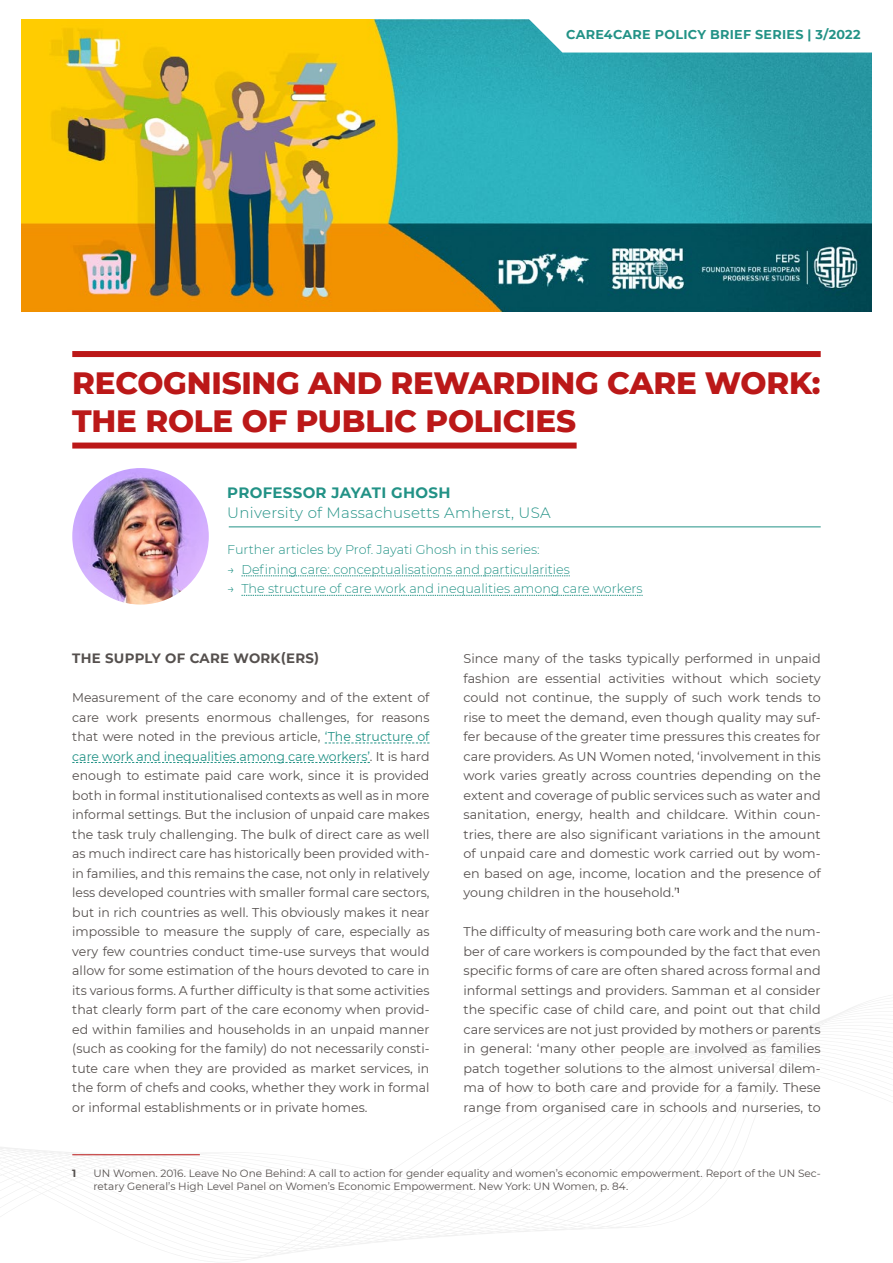
<style>
.page{position:relative;width:893px;height:1263px;background:#fff}
.page>*{position:absolute;margin:0;border:0;box-sizing:border-box;transform-origin:0 0}
.t1{font:800 31.5px/37.8px "Montserrat";letter-spacing:-.01em;color:#bb1818}
.t2{font:300 15px "Montserrat";letter-spacing:.02em;color:#229286}
.t3{font:700 15px "Montserrat";letter-spacing:.02em;color:#229286}
.t4{font:700 13.5px "Montserrat";letter-spacing:.02em;color:#55504e}
.t5{font:12.75px/19.5px "Montserrat";color:#55504e;text-align:justify}
.t6{font:300 12.75px "Montserrat";color:#229286}
.t7{font:700 12.75px "Montserrat";letter-spacing:.02em;color:#229286}
.t8{font:10.5px/13.5px "Montserrat";color:#55504e}
.t9{font:700 10.5px "Montserrat";color:#55504e}
.s1{color:#229286}
</style>
<div class="page">
<svg style="left:175px;top:1000px;width:713px;height:260px"></svg>
<svg style="left:0;top:1145px;width:600px;height:108px"></svg>
<img style="left:21px;top:19px;width:851px;height:292px">
<svg style="left:510px;top:19px;width:362px;height:34px"></svg>
<svg style="left:325px;top:743px;width:104px;height:1px"></svg>
<svg style="left:72px;top:762px;width:298px;height:1px"></svg>
<hr style="left:72px;top:1154px;width:128px;height:1px;background:#bb1818">
<div style="left:72px;top:351px;width:749px;height:6px;background:#bb1818"></div>
<div style="left:72px;top:443px;width:505px;height:6px;background:#bb1818"></div>
<img style="left:72px;top:468px;width:137px;height:137px;border-radius:68px">
<svg style="left:241px;top:576px;width:329px;height:1px"></svg>
<svg style="left:241px;top:595px;width:402px;height:1px"></svg>
<hr style="left:229px;top:527px;width:592px;height:1px;background:#229286">
<p class="t7" style="left:566px;top:25px;width:296px">CARE4CARE POLICY BRIEF SERIES | 3/2022</p>
<h1 class="t1" style="left:72px;top:362px;width:750px">RECOGNISING AND REWARDING CARE WORK:<br>THE ROLE OF PUBLIC POLICIES</h1>
<p class="t3" style="left:227px;top:482px;width:225px">PROFESSOR JAYATI GHOSH</p>
<p class="t2" style="left:227px;top:502px;width:325px">University of Massachusetts Amherst, USA</p>
<p class="t6" style="left:227px;top:541px;width:314px">Further articles by Prof. Jayati Ghosh in this series:</p>
<p class="t6" style="left:227px;top:561px;width:344px">→ Defining care: conceptualisations and particularities</p>
<p class="t6" style="left:227px;top:580px;width:417px">→ The structure of care work and inequalities among care workers</p>
<p class="t4" style="left:72px;top:648px;width:248px">THE SUPPLY OF CARE WORK(ERS)</p>
<p class="t5" style="left:72px;top:687px;width:359px">Measurement of the care economy and of the extent of care work presents enormous challenges, for reasons that were noted in the previous article, <span class="s1">‘The structure of care work and inequalities among care workers’</span>. It is hard enough to estimate paid care work, since it is provided both in formal institutionalised contexts as well as in more informal settings. But the inclusion of unpaid care makes the task truly challenging. The bulk of direct care as well as much indirect care has historically been provided with&shy;in families, and this remains the case, not only in relatively less developed countries with smaller formal care sectors, but in rich countries as well. This obviously makes it near impossible to measure the supply of care, especially as very few countries conduct time-use surveys that would allow for some estimation of the hours devoted to care in its various forms. A further difficulty is that some activities that clearly form part of the care economy when provid&shy;ed within families and households in an unpaid manner (such as cooking for the family) do not necessarily consti&shy;tute care when they are provided as market services, in the form of chefs and cooks, whether they work in formal or informal establishments or in private homes.</p>
<p class="t5" style="left:463px;top:648px;width:359px">Since many of the tasks typically performed in unpaid fashion are essential activities without which society could not continue, the supply of such work tends to rise to meet the demand, even though quality may suf&shy;fer because of the greater time pressures this creates for care providers. As UN Women noted, ‘involvement in this work varies greatly across countries depending on the extent and coverage of public services such as water and sanitation, energy, health and childcare. Within coun&shy;tries, there are also significant variations in the amount of unpaid care and domestic work carried out by wom&shy;en based on age, income, location and the presence of young children in the household.’<sup>1</sup></p>
<p class="t5" style="left:463px;top:921px;width:359px">The difficulty of measuring both care work and the num&shy;ber of care workers is compounded by the fact that even specific forms of care are often shared across formal and informal settings and providers. Samman et al consider the specific case of child care, and point out that child care services are not just provided by mothers or parents in general: ‘many other people are involved as families patch together solutions to the almost universal dilem&shy;ma of how to both care and provide for a family. These range from organised care in schools and nurseries, to</p>
<p class="t9" style="left:72px;top:1165px;width:6px">1</p>
<p class="t8" style="left:94px;top:1166px;width:729px">UN Women. 2016. Leave No One Behind: A call to action for gender equality and women’s economic empowerment. Report of the UN Sec&shy;retary General’s High Level Panel on Women’s Economic Empowerment. New York: UN Women, p. 84.</p>
</div>
